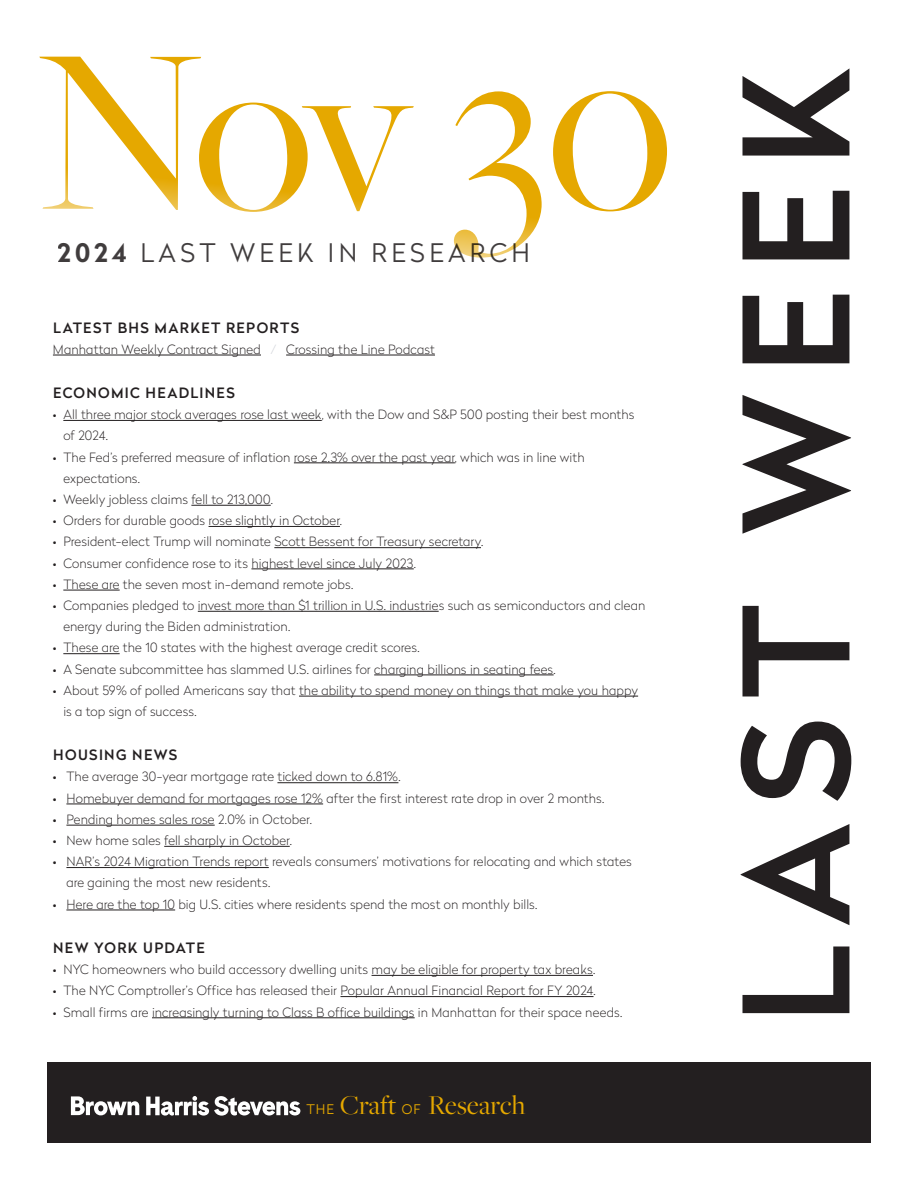
<style>
.page{position:relative;width:918px;height:1188px;background:#fff}
.page>*{position:absolute;margin:0;border:0;box-sizing:border-box;transform-origin:0 0}
.t1{font:243px "Freight Big Pro";color:#e5a800}
.t2{font:500 145.5px "Radikal";letter-spacing:.13em;color:#231f20}
.t3{font:28.2px "Freight Big Pro";color:#e5a800}
.t4{font:300 25.5px "Radikal";letter-spacing:.17em;color:#231f20}
.t5{font:500 14.25px "Radikal";letter-spacing:.095em;color:#231f20}
.t6{font:100 12.75px/21.1px "Radikal";letter-spacing:.01em;color:#231f20}
.s1{font-weight:700}
.s2{color:#ced1d7}
.s3{font-weight:300}
.s4{font-family:"Radikal";font-weight:300;font-size:13.2px}
</style>
<div class="page">
<div style="left:47px;top:1062px;width:824px;height:81px;background:#231f20"></div>
<svg style="left:71px;top:1096px;width:68px;height:19px"></svg>
<svg style="left:146px;top:1096px;width:154px;height:20px"></svg>
<hr style="left:53px;top:355px;width:208px;height:1px;background:#231f20">
<hr style="left:286px;top:355px;width:149px;height:1px;background:#231f20">
<hr style="left:63px;top:420px;width:259px;height:1px;background:#231f20">
<hr style="left:294px;top:463px;width:161px;height:1px;background:#231f20">
<hr style="left:191px;top:505px;width:80px;height:1px;background:#231f20">
<hr style="left:209px;top:526px;width:131px;height:1px;background:#231f20">
<hr style="left:274px;top:547px;width:207px;height:1px;background:#231f20">
<hr style="left:251px;top:569px;width:163px;height:1px;background:#231f20">
<hr style="left:63px;top:590px;width:57px;height:1px;background:#231f20">
<hr style="left:198px;top:611px;width:241px;height:1px;background:#231f20">
<hr style="left:63px;top:653px;width:57px;height:1px;background:#231f20">
<hr style="left:374px;top:675px;width:180px;height:1px;background:#231f20">
<hr style="left:299px;top:696px;width:339px;height:1px;background:#231f20">
<hr style="left:277px;top:782px;width:121px;height:1px;background:#231f20">
<hr style="left:66px;top:804px;width:257px;height:1px;background:#231f20">
<hr style="left:66px;top:825px;width:149px;height:1px;background:#231f20">
<hr style="left:164px;top:846px;width:126px;height:1px;background:#231f20">
<hr style="left:66px;top:867px;width:203px;height:1px;background:#231f20">
<hr style="left:66px;top:910px;width:109px;height:1px;background:#231f20">
<hr style="left:372px;top:975px;width:221px;height:1px;background:#231f20">
<hr style="left:340px;top:996px;width:254px;height:1px;background:#231f20">
<hr style="left:152px;top:1017px;width:263px;height:1px;background:#231f20">
<h1 class="t1" style="left:37px;top:-26px;width:639px">Nov 30</h1>
<h3 class="t4" style="left:58px;top:235px;width:474px"><span class="s1">2024</span> LAST WEEK IN RESEARCH</h3>
<p class="t5" style="left:53px;top:317px;width:247px">LATEST BHS MARKET REPORTS</p>
<p class="t6" style="left:53px;top:338px;width:384px">Manhattan Weekly Contract Signed <span class="s2">/</span> Crossing the Line Podcast</p>
<p class="t5" style="left:53px;top:382px;width:183px">ECONOMIC HEADLINES</p>
<p class="t6" style="left:63px;top:404px;width:573px;text-indent:-10px">• All three major stock averages rose last week, with the Dow and S&amp;P 500 posting their best months of 2024.</p>
<p class="t6" style="left:63px;top:446px;width:523px;text-indent:-10px">• The Fed’s preferred measure of inflation rose 2.3% over the past year, which was in line with expectations.</p>
<p class="t6" style="left:53px;top:488px;width:222px">• Weekly jobless claims fell to 213,000.</p>
<p class="t6" style="left:53px;top:510px;width:291px">• Orders for durable goods rose slightly in October.</p>
<p class="t6" style="left:53px;top:531px;width:432px">• President-elect Trump will nominate Scott Bessent for Treasury secretary.</p>
<p class="t6" style="left:53px;top:552px;width:365px">• Consumer confidence rose to its highest level since July 2023.</p>
<p class="t6" style="left:53px;top:573px;width:302px">• These are the seven most in-demand remote jobs.</p>
<p class="t6" style="left:63px;top:594px;width:584px;text-indent:-10px">• Companies pledged to invest more than $1 trillion in U.S. industries such as semiconductors and clean energy during the Biden administration.</p>
<p class="t6" style="left:53px;top:637px;width:368px">• These are the 10 states with the highest average credit scores.</p>
<p class="t6" style="left:53px;top:658px;width:504px">• A Senate subcommittee has slammed U.S. airlines for charging billions in seating fees.</p>
<p class="t6" style="left:63px;top:679px;width:576px;text-indent:-10px">• About 59% of polled Americans say that the ability to spend money on things that make you happy is a top sign of success.</p>
<p class="t5" style="left:53px;top:745px;width:126px">HOUSING NEWS</p>
<p class="t6" style="left:53px;top:766px;width:349px"><span class="s3">•</span> The average 30-year mortgage rate ticked down to 6.81%.</p>
<p class="t6" style="left:53px;top:787px;width:553px"><span class="s3">•</span> Homebuyer demand for mortgages rose 12% after the first interest rate drop in over 2 months.</p>
<p class="t6" style="left:53px;top:808px;width:261px"><span class="s3">•</span> Pending homes sales rose 2.0% in October.</p>
<p class="t6" style="left:53px;top:829px;width:241px"><span class="s3">•</span> New home sales fell sharply in October.</p>
<p class="t6" style="left:66px;top:851px;width:567px;text-indent:-14px"><span class="s3">•</span> NAR’s 2024 Migration Trends report reveals consumers’ motivations for relocating and which states are gaining the most new residents.</p>
<p class="t6" style="left:53px;top:893px;width:486px"><span class="s3">•</span> Here are the top 10 big U.S. cities where residents spend the most on monthly bills.</p>
<p class="t5" style="left:53px;top:937px;width:153px">NEW YORK UPDATE</p>
<p class="t6" style="left:53px;top:959px;width:544px">• NYC homeowners who build accessory dwelling units may be eligible for property tax breaks.</p>
<p class="t6" style="left:53px;top:980px;width:544px">• The NYC Comptroller’s Office has released their Popular Annual Financial Report for FY 2024.</p>
<p class="t6" style="left:53px;top:1001px;width:571px">• Small firms are increasingly turning to Class B office buildings in Manhattan for their space needs.</p>
<p class="t3" style="left:307px;top:1087px;width:220px"><span class="s4">THE</span> Craft <span class="s4">OF</span> Research</p>
<p class="t2" style="left:692px;top:1024px;width:959px;rotate:-90deg">LAST WEEK</p>
</div>
